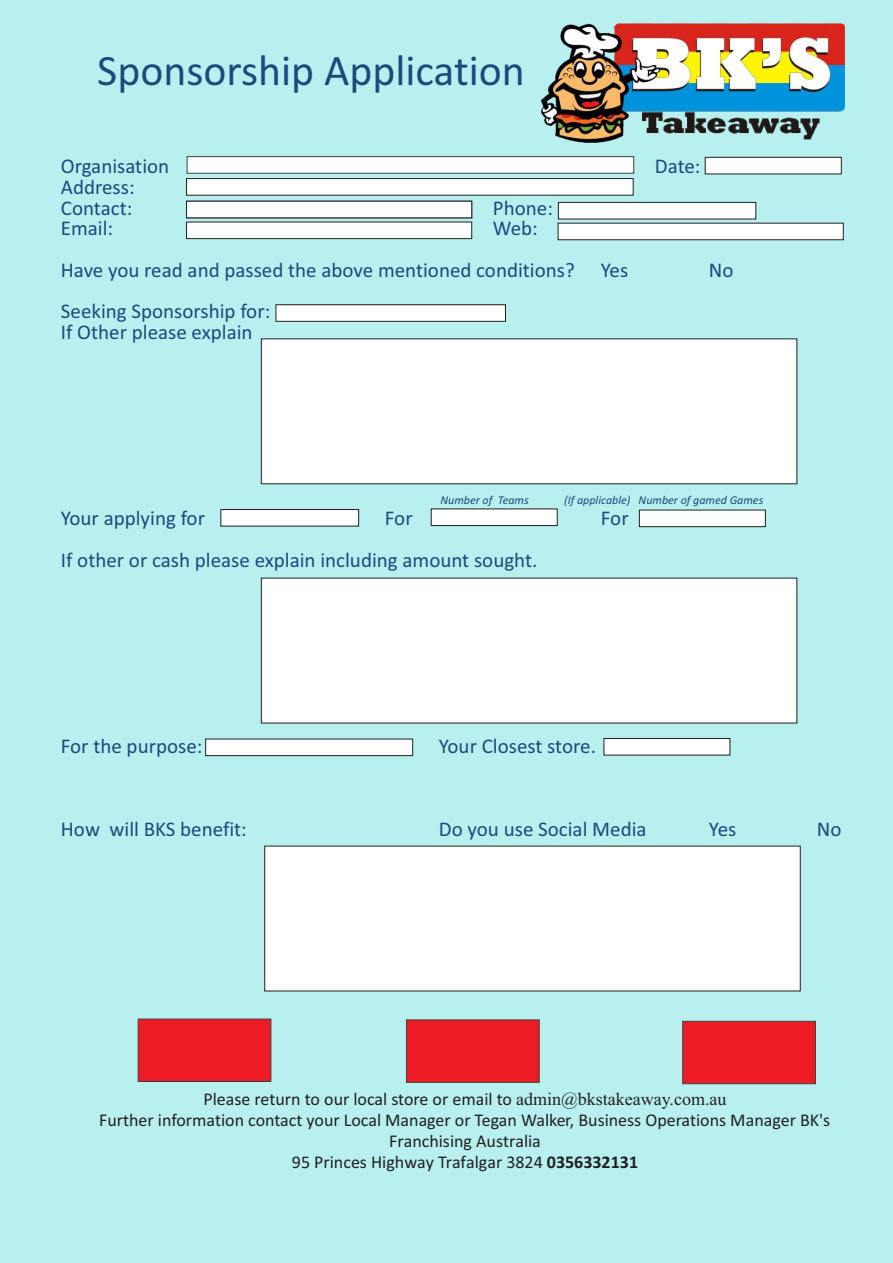
<style>
.page{position:relative;width:893px;height:1263px;background:#b8f0f0}
.page>*{position:absolute;margin:0;border:0;box-sizing:border-box;transform-origin:0 0}
.t1{font:43.8px "Calibri";color:#1f497d}
.t2{font:21px/20.7px "Calibri";color:#1f497d}
.t3{font:18px/20.7px "Calibri";color:#231f20;text-align:center}
.t4{font:italic 12px "Calibri";color:#1f497d}
.s1{font-family:"Times New Roman"}
.s2{font-weight:700}
</style>
<div class="page">
<img style="left:542px;top:23px;width:302px;height:119px">
<div style="left:261px;top:338px;width:536px;height:146px;background:#fff"></div>
<div style="left:261px;top:578px;width:536px;height:145px;background:#fff"></div>
<div style="left:264px;top:846px;width:537px;height:145px;background:#fff"></div>
<div style="left:187px;top:156px;width:447px;height:18px;background:#fff;border:1px solid #404041"></div>
<div style="left:186px;top:178px;width:448px;height:18px;background:#fff;border:1px solid #231f20"></div>
<div style="left:186px;top:222px;width:286px;height:17px;background:#fff;border:1px solid #231f20"></div>
<div style="left:186px;top:201px;width:286px;height:17px;background:#fff;border:1px solid #231f20"></div>
<div style="left:558px;top:202px;width:198px;height:17px;background:#fff;border:1px solid #231f20"></div>
<div style="left:558px;top:223px;width:286px;height:17px;background:#fff;border:1px solid #231f20"></div>
<div style="left:705px;top:157px;width:137px;height:17px;background:#fff;border:1px solid #231f20"></div>
<div style="left:276px;top:304px;width:230px;height:18px;background:#fff;border:1px solid #231f20"></div>
<div style="left:205px;top:739px;width:208px;height:17px;background:#fff;border:1px solid #231f20"></div>
<div style="left:220px;top:509px;width:139px;height:17px;background:#fff;border:1px solid #231f20"></div>
<div style="left:639px;top:510px;width:127px;height:17px;background:#fff;border:1px solid #231f20"></div>
<div style="left:431px;top:508px;width:127px;height:18px;background:#fff;border:1px solid #231f20"></div>
<div style="left:603px;top:738px;width:127px;height:17px;background:#fff;border:1px solid #231f20"></div>
<div style="left:138px;top:1019px;width:133px;height:63px;background:#ed1c24;border:1px solid #404041"></div>
<div style="left:682px;top:1021px;width:134px;height:63px;background:#ed1c24;border:1px solid #404041"></div>
<div style="left:406px;top:1019px;width:134px;height:64px;background:#ed1c24;border:1px solid #404041"></div>
<h1 class="t1" style="left:97px;top:52px;width:429px">Sponsorship Application</h1>
<p class="t2" style="left:61px;top:158px;width:110px">Organisation</p>
<p class="t2" style="left:655px;top:158px;width:47px">Date:</p>
<p class="t2" style="left:61px;top:178px;width:75px">Address:<br>Contact:</p>
<p class="t2" style="left:493px;top:199px;width:62px">Phone:</p>
<p class="t2" style="left:61px;top:220px;width:54px">Email:</p>
<p class="t2" style="left:61px;top:209px;width:569px;line-height:41.4px;text-indent:432px">Web:<br>Have you read and passed the above mentioned conditions? Yes</p>
<p class="t2" style="left:61px;top:303px;width:211px">Seeking Sponsorship for:<br>If Other please explain</p>
<p class="t2" style="left:709px;top:261px;width:26px">No</p>
<p class="t4" style="left:440px;top:495px;width:90px">Number of Teams</p>
<p class="t4" style="left:564px;top:495px;width:201px">(If applicable) Number of gamed Games</p>
<p class="t2" style="left:61px;top:510px;width:146px">Your applying for</p>
<p class="t2" style="left:385px;top:510px;width:29px">For</p>
<p class="t2" style="left:601px;top:510px;width:29px">For</p>
<p class="t2" style="left:61px;top:551px;width:478px">If other or cash please explain including amount sought.</p>
<p class="t2" style="left:61px;top:737px;width:143px">For the purpose:</p>
<p class="t2" style="left:439px;top:737px;width:159px">Your Closest store.</p>
<p class="t2" style="left:61px;top:820px;width:188px">How will BKS benefit:</p>
<p class="t2" style="left:439px;top:820px;width:209px">Do you use Social Media</p>
<p class="t2" style="left:709px;top:820px;width:29px">Yes</p>
<p class="t2" style="left:817px;top:820px;width:26px">No</p>
<p class="t3" style="left:99px;top:1091px;width:733px">Please return to our local store or email to <span class="s1">admin@bkstakeaway.com.au<br></span>Further information contact your Local Manager or Tegan Walker, Business Operations Manager BK's Franchising Australia<br>95 Princes Highway Trafalgar 3824 <span class="s2">0356332131</span></p>
</div>
